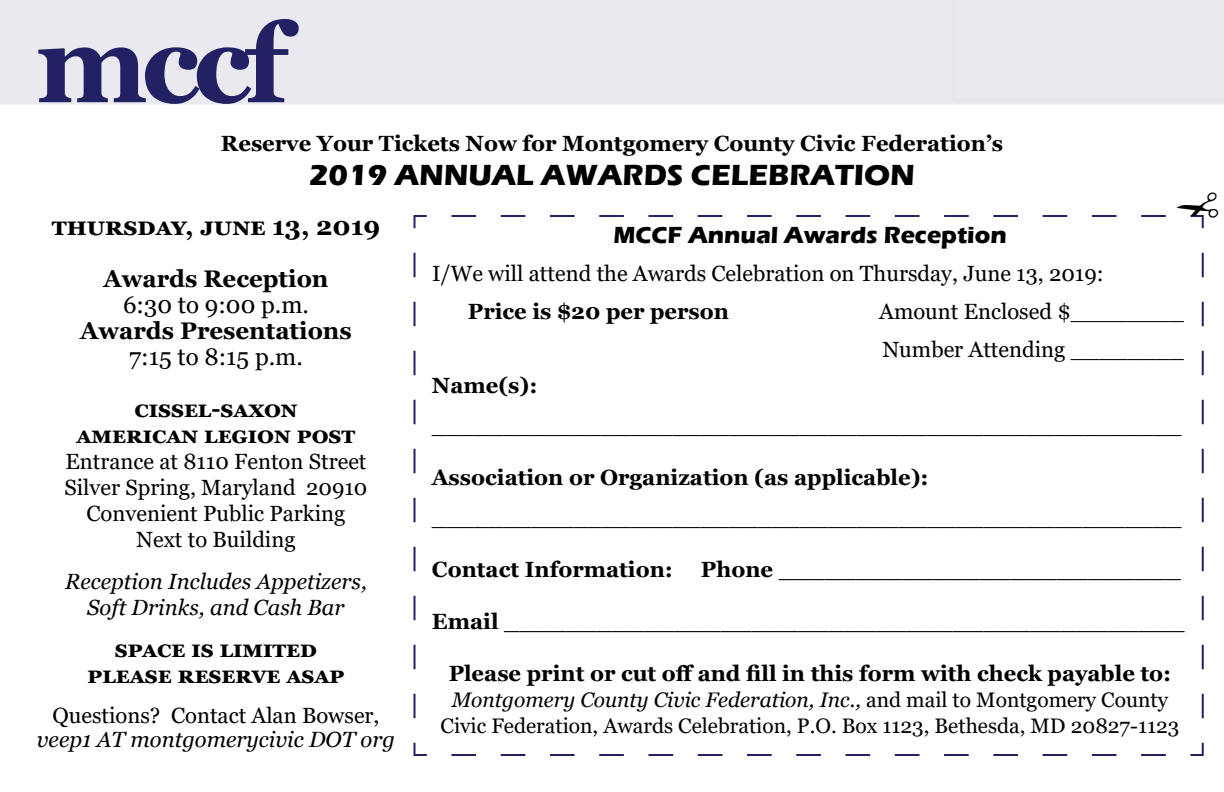
<style>
.page{position:relative;width:1224px;height:792px;background:#fff}
.page>*{position:absolute;margin:0;border:0;box-sizing:border-box;transform-origin:0 0}
.t1{font:700 110px "Georgia";color:#212163}
.t2{font:700 30px "Eras ITC";color:#000}
.t3{font:700 26px "Georgia";color:#000}
.t4{font:700 24px/26px "Georgia";color:#000;text-align:center}
.t5{font:700 24px/26px "Georgia";letter-spacing:.03em;color:#000}
.t6{font:24px "Georgia";color:#000}
.t7{font:700 24px "Eras ITC";color:#000}
.t8{font:22px/26px "Georgia";color:#000}
.t9{font:700 22px "Georgia";color:#000}
.t10{font:italic 22px/26px "Georgia";color:#000;text-align:center}
.t11{font:21px/26px "Georgia";color:#000;text-align:center}
.s1{font-style:italic}
</style>
<div class="page">
<div style="left:0;top:0;width:1224px;height:104px;background:#e9e9ef"></div>
<svg style="left:413px;top:215px;width:791px;height:541px"></svg>
<svg style="left:1177px;top:215px;width:27px;height:2px"></svg>
<h1 class="t1" style="left:36px;top:-7px;width:264px">mccf</h1>
<p class="t9" style="left:221px;top:129px;width:784px">Reserve Your Tickets Now for Montgomery County Civic Federation’s</p>
<h2 class="t2" style="left:309px;top:158px;width:607px">2019 ANNUAL AWARDS CELEBRATION</h2>
<p class="t3" style="left:52px;top:209px;width:330px">thursday, june 13, 2019</p>
<p class="t4" style="left:104px;top:266px;width:226px">Awards Reception</p>
<p class="t6" style="left:123px;top:290px;width:188px">6:30 to 9:00 p.m.</p>
<p class="t4" style="left:80px;top:318px;width:273px">Awards Presentations</p>
<p class="t6" style="left:129px;top:342px;width:175px">7:15 to 8:15 p.m.</p>
<p class="t4" style="left:77px;top:396px;width:276px">CISSEL-SAXON american legion post</p>
<p class="t8" style="left:65px;top:449px;width:304px;text-align:center">Entrance at 8110 Fenton Street<br>Silver Spring, Maryland 20910<br>Convenient Public Parking<br>Next to Building</p>
<p class="t10" style="left:65px;top:569px;width:303px">Reception Includes Appetizers,<br>Soft Drinks, and Cash Bar</p>
<p class="t5" style="left:88px;top:636px;width:231px;text-indent:27px">Space is limited<br>Please reserve ASAP</p>
<p class="t8" style="left:52px;top:703px;width:329px">Questions? Contact Alan Bowser,</p>
<p class="t10" style="left:37px;top:727px;width:360px">veep1 AT montgomerycivic DOT org</p>
<p class="t7" style="left:613px;top:221px;width:395px">MCCF Annual Awards Reception</p>
<p class="t8" style="left:432px;top:261px;width:673px">I/We will attend the Awards Celebration on Thursday, June 13, 2019:</p>
<p class="t9" style="left:468px;top:297px;width:263px">Price is $20 per person</p>
<p class="t8" style="left:879px;top:293px;width:306px;line-height:38px">Amount Enclosed $________<br>Number Attending ________</p>
<p class="t9" style="left:432px;top:371px;width:107px">Name(s):</p>
<p class="t8" style="left:432px;top:413px;width:751px">_____________________________________________________</p>
<p class="t9" style="left:432px;top:463px;width:498px">Association or Organization (as applicable):</p>
<p class="t8" style="left:432px;top:505px;width:751px">_____________________________________________________</p>
<p class="t9" style="left:432px;top:555px;width:243px">Contact Information:</p>
<p class="t9" style="left:701px;top:555px;width:481px">Phone __________________________</p>
<p class="t9" style="left:432px;top:607px;width:754px">Email ____________________________________________</p>
<p class="t9" style="left:449px;top:659px;width:724px">Please print or cut off and fill in this form with check payable to:</p>
<p class="t11" style="left:441px;top:687px;width:740px"><span class="s1">Montgomery County Civic Federation, Inc.,</span> and mail to Montgomery County<br>Civic Federation, Awards Celebration, P.O. Box 1123, Bethesda, MD 20827-1123</p>
</div>
